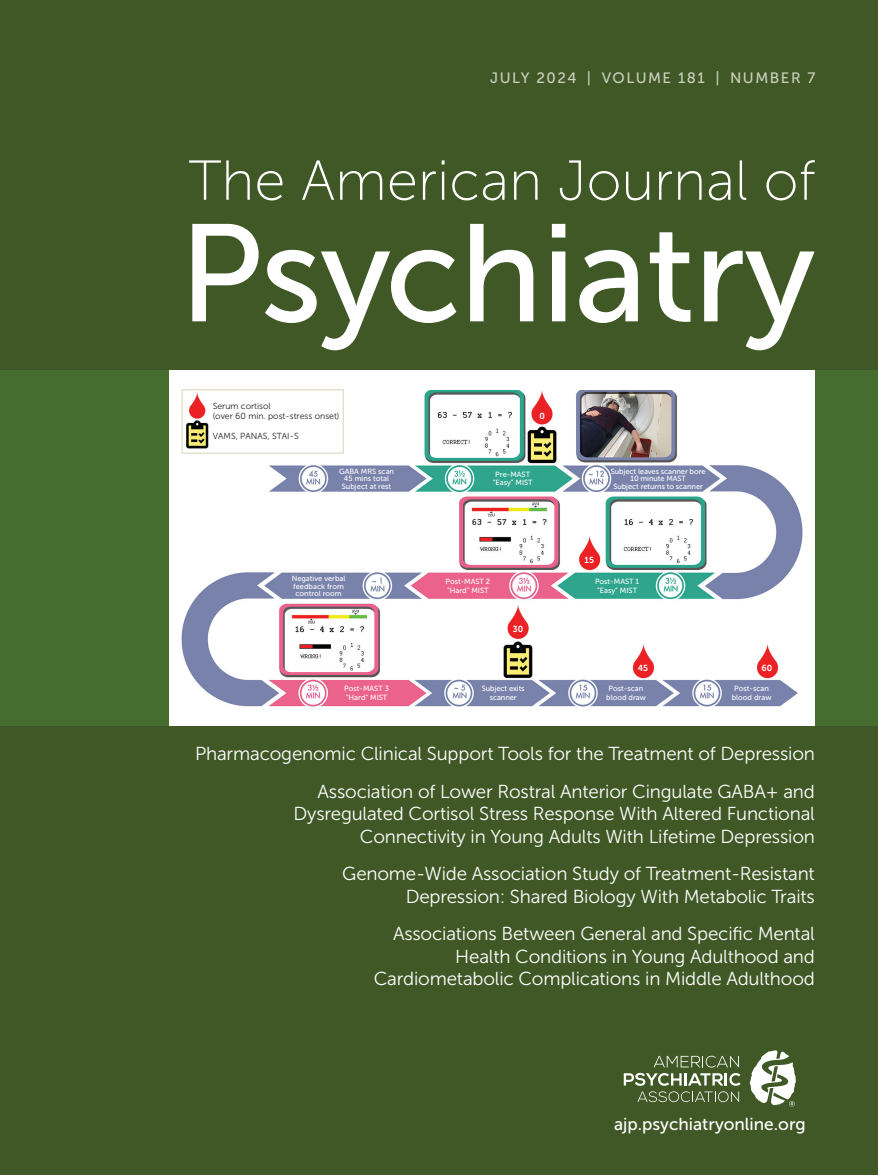
<style>
.page{position:relative;width:878px;height:1175px;background:#3f5826}
.page>*{position:absolute;margin:0;border:0;box-sizing:border-box;transform-origin:0 0}
.t1{font:138px "Museo Sans 500";letter-spacing:-.01em;color:#fff}
.t2{font:56.25px "Museo Sans 100";color:#fff}
.t3{font:18.75px/22.5px "Museo Sans 300";letter-spacing:-.01em;color:#fff;text-align:right}
.t4{font:17.25px "Museo Sans 500";color:#fff}
.t5{font:15px "Museo Sans 500";letter-spacing:.1em;color:#cbd0bd}
.t6{font:8.7px/10.1px "Museo Sans 300";color:#231f20}
.t7{font:8.7px "Museo Sans 700";color:#fff}
.t8{font:7.5px/8.7px "Museo Sans 500";color:#fff;text-align:center}
</style>
<div class="page">
<div style="left:0;top:370px;width:878px;height:356px;background:#466d2f"></div>
<svg style="left:623px;top:1055px;width:117px;height:30px"></svg>
<svg style="left:637px;top:1091px;width:102px;height:11px"></svg>
<svg style="left:749px;top:1050px;width:46px;height:56px"></svg>
<div style="left:170px;top:370px;width:645px;height:356px;background:#fff"></div>
<img style="left:181px;top:390px;width:622px;height:317px">
<div style="left:181px;top:389px;width:163px;height:65px;border:1px solid #e0dcc6"></div>
<p class="t5" style="left:490px;top:69px;width:327px">July 2024 | VOLUME 181 | NUMBER 7</p>
<p class="t2" style="left:189px;top:151px;width:628px">The American Journal of</p>
<p class="t1" style="left:179px;top:198px;width:638px">Psychiatry</p>
<p class="t6" style="left:213px;top:401px;width:128px">Serum cortisol<br>(over 60 min. post-stress onset)</p>
<p class="t6" style="left:213px;top:431px;width:87px">VAMS, PANAS, STAI-S</p>
<p class="t7" style="left:539px;top:411px;width:7px">0</p>
<p class="t8" style="left:339px;top:467px;width:57px;line-height:7.5px">GABA MRS scan<br>45 mins total<br>Subject at rest</p>
<p class="t8" style="left:492px;top:470px;width:42px">Pre-MAST “Easy” MIST</p>
<p class="t8" style="left:611px;top:467px;width:96px;line-height:7.5px">Subject leaves scanner bore<br>10 minute MAST<br>Subject returns to scanner</p>
<p class="t7" style="left:584px;top:555px;width:11px">15</p>
<p class="t8" style="left:292px;top:574px;width:55px;line-height:7.5px;text-align:left">Negative verbal feedback from control room</p>
<p class="t8" style="left:445px;top:577px;width:46px;text-align:left">Post-MAST 2 “Hard” MIST</p>
<p class="t8" style="left:595px;top:577px;width:46px;text-align:left">Post-MAST 1 “Easy” MIST</p>
<p class="t7" style="left:513px;top:624px;width:12px">30</p>
<p class="t7" style="left:638px;top:663px;width:12px">45</p>
<p class="t7" style="left:761px;top:663px;width:12px">60</p>
<p class="t8" style="left:344px;top:684px;width:46px;text-align:left">Post-MAST 3 “Hard” MIST</p>
<p class="t8" style="left:482px;top:684px;width:44px">Subject exits scanner</p>
<p class="t8" style="left:606px;top:684px;width:41px">Post-scan blood draw</p>
<p class="t8" style="left:731px;top:684px;width:41px">Post-scan blood draw</p>
<p class="t3" style="left:195px;top:735px;width:621px;line-height:37.5px">Pharmacogenomic Clinical Support Tools for the Treatment of Depression<br>Association of Lower Rostral Anterior Cingulate GABA+ and</p>
<p class="t3" style="left:293px;top:802px;width:523px">Dysregulated Cortisol Stress Response With Altered Functional<br>Connectivity in Young Adults With Lifetime Depression</p>
<p class="t3" style="left:342px;top:862px;width:474px">Genome-Wide Association Study of Treatment-Resistant<br>Depression: Shared Biology With Metabolic Traits</p>
<p class="t3" style="left:374px;top:922px;width:442px">Associations Between General and Specific Mental<br>Health Conditions in Young Adulthood and<br>Cardiometabolic Complications in Middle Adulthood</p>
<p class="t4" style="left:614px;top:1114px;width:193px">ajp.psychiatryonline.org</p>
</div>
